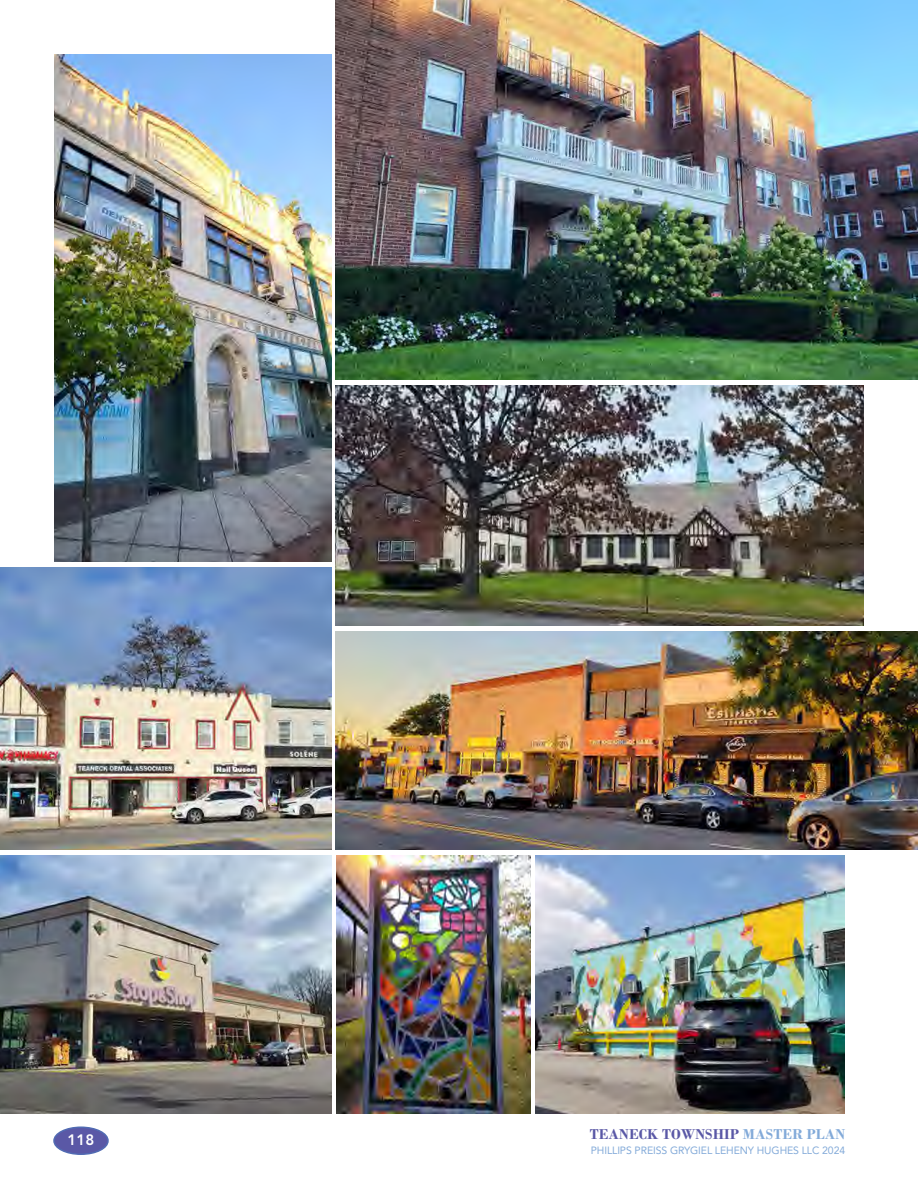
<style>
.page{position:relative;width:918px;height:1188px;background:#fff}
.page>*{position:absolute;margin:0;border:0;box-sizing:border-box;transform-origin:0 0}
.t1{font:700 15px "Bodoni";letter-spacing:.01em;color:#5a58a6}
.t2{font:800 15px "Avenir LT Std";color:#fff}
.t3{font:10.5px "Avenir LT Std";letter-spacing:-.01em;color:#83aad9}
.s1{color:#83aad9}
</style>
<div class="page">
<div style="left:54px;top:1127px;width:54px;height:27px;background:#5a58a6;border-radius:50%"></div>
<div style="left:53px;top:1126px;width:56px;height:29px;border:2px solid #516bb3;border-radius:50%"></div>
<img style="left:336px;top:0;width:582px;height:380px">
<img style="left:54px;top:54px;width:277px;height:508px">
<img style="left:336px;top:631px;width:582px;height:219px">
<img style="left:0;top:567px;width:331px;height:283px">
<img style="left:536px;top:855px;width:309px;height:259px">
<img style="left:337px;top:855px;width:194px;height:259px">
<img style="left:336px;top:385px;width:528px;height:241px">
<img style="left:0;top:855px;width:331px;height:259px">
<h1 class="t2" style="left:68px;top:1131px;width:28px">118</h1>
<h1 class="t1" style="left:590px;top:1125px;width:257px">TEANECK TOWNSHIP <span class="s1">MASTER PLAN</span></h1>
<p class="t3" style="left:591px;top:1144px;width:256px">PHILLIPS PREISS GRYGIEL LEHENY HUGHES LLC 2024</p>
</div>
